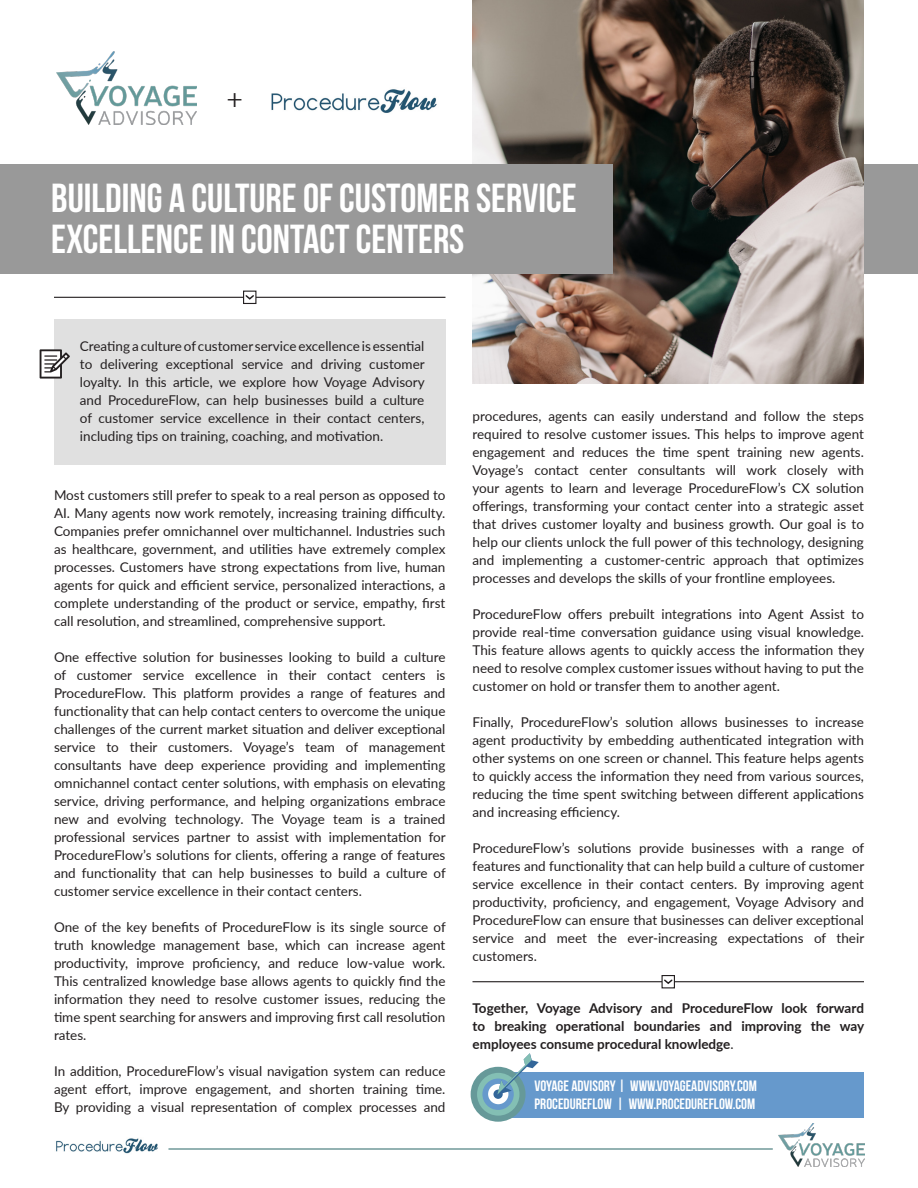
<style>
.page{position:relative;width:918px;height:1188px;background:#fff}
.page>*{position:absolute;margin:0;border:0;box-sizing:border-box;transform-origin:0 0}
.t1{font:40.5px/40.5px "Bebas Neue";color:#fff}
.t2{font:28.5px "Minion Pro";color:#231f20}
.t3{font:700 15px "Bebas Neue";color:#fff}
.t4{font:13.5px/18px "Lato";color:#231f20;text-align:justify}
.t5{font:700 13.5px/18px "Lato";color:#231f20;text-align:justify}
.s1{font-weight:400}
</style>
<div class="page">
<div style="left:492px;top:1073px;width:372px;height:45px;background:#69c"></div>
<div style="left:354px;top:165px;width:564px;height:109px;background:#999"></div>
<div style="left:54px;top:319px;width:392px;height:146px;background:#e0e0e0"></div>
<img style="left:57px;top:51px;width:139px;height:73px">
<img style="left:472px;top:0;width:392px;height:384px">
<div style="left:0;top:165px;width:612px;height:109px;background:#999"></div>
<hr style="left:54px;top:297px;width:392px;height:1px;background:#231f20">
<div style="left:243px;top:291px;width:13px;height:13px;border:1px solid #231f20"></div>
<svg style="left:244px;top:294px;width:11px;height:7px"></svg>
<svg style="left:40px;top:349px;width:30px;height:30px"></svg>
<img style="left:779px;top:1123px;width:85px;height:44px">
<hr style="left:168px;top:1148px;width:605px;height:2px;background:#709999">
<div style="left:471px;top:1067px;width:55px;height:55px;background:#699;border-radius:50%"></div>
<div style="left:477px;top:1073px;width:42px;height:43px;background:#83bfb4;border-radius:50%"></div>
<div style="left:482px;top:1079px;width:32px;height:31px;background:#69c;border-radius:50%"></div>
<div style="left:488px;top:1084px;width:20px;height:20px;background:#fff;border-radius:50%"></div>
<div style="left:493px;top:1090px;width:10px;height:9px;background:#369;border-radius:50%"></div>
<svg style="left:497px;top:1053px;width:42px;height:42px"></svg>
<img style="left:271px;top:89px;width:166px;height:24px">
<img style="left:56px;top:1138px;width:102px;height:16px">
<hr style="left:472px;top:981px;width:392px;height:1px;background:#231f20">
<div style="left:662px;top:975px;width:13px;height:13px;border:1px solid #231f20"></div>
<svg style="left:663px;top:978px;width:11px;height:7px"></svg>
<p class="t2" style="left:226px;top:79px;width:18px">+</p>
<p class="t1" style="left:51px;top:177px;width:527px">BUILDING A CULTURE OF CUSTOMER SERVICE<br>EXCELLENCE IN CONTACT CENTERS</p>
<p class="t4" style="left:80px;top:336px;width:346px">Creating a culture of customer service excellence is essential to delivering exceptional service and driving customer loyalty. In this article, we explore how Voyage Advisory and ProcedureFlow, can help businesses build a culture of customer service excellence in their contact centers, including tips on training, coaching, and motivation.</p>
<p class="t4" style="left:54px;top:486px;width:393px">Most customers still prefer to speak to a real person as opposed to AI. Many agents now work remotely, increasing training difficulty.<br>Companies prefer omnichannel over multichannel. Industries such as healthcare, government, and utilities have extremely complex processes. Customers have strong expectations from live, human agents for quick and efficient service, personalized interactions, a complete understanding of the product or service, empathy, first call resolution, and streamlined, comprehensive support.</p>
<p class="t4" style="left:54px;top:648px;width:393px">One effective solution for businesses looking to build a culture of customer service excellence in their contact centers is ProcedureFlow. This platform provides a range of features and functionality that can help contact centers to overcome the unique challenges of the current market situation and deliver exceptional service to their customers. Voyage’s team of management consultants have deep experience providing and implementing omnichannel contact center solutions, with emphasis on elevating service, driving performance, and helping organizations embrace new and evolving technology. The Voyage team is a trained professional services partner to assist with implementation for ProcedureFlow’s solutions for clients, offering a range of features and functionality that can help businesses to build a culture of customer service excellence in their contact centers.</p>
<p class="t4" style="left:54px;top:918px;width:393px">One of the key benefits of ProcedureFlow is its single source of truth knowledge management base, which can increase agent productivity, improve proficiency, and reduce low-value work.<br>This centralized knowledge base allows agents to quickly find the information they need to resolve customer issues, reducing the time spent searching for answers and improving first call resolution rates.</p>
<p class="t4" style="left:54px;top:1062px;width:393px">In addition, ProcedureFlow’s visual navigation system can reduce agent effort, improve engagement, and shorten training time.<br>By providing a visual representation of complex processes and</p>
<p class="t4" style="left:472px;top:406px;width:393px">procedures, agents can easily understand and follow the steps required to resolve customer issues. This helps to improve agent engagement and reduces the time spent training new agents.<br>Voyage’s contact center consultants will work closely with your agents to learn and leverage ProcedureFlow’s CX solution offerings, transforming your contact center into a strategic asset that drives customer loyalty and business growth. Our goal is to help our clients unlock the full power of this technology, designing and implementing a customer-centric approach that optimizes processes and develops the skills of your frontline employees.</p>
<p class="t4" style="left:472px;top:604px;width:393px">ProcedureFlow offers prebuilt integrations into Agent Assist to provide real-time conversation guidance using visual knowledge.<br>This feature allows agents to quickly access the information they need to resolve complex customer issues without having to put the customer on hold or transfer them to another agent.</p>
<p class="t4" style="left:472px;top:712px;width:393px">Finally, ProcedureFlow’s solution allows businesses to increase agent productivity by embedding authenticated integration with other systems on one screen or channel. This feature helps agents to quickly access the information they need from various sources, reducing the time spent switching between different applications and increasing efficiency.</p>
<p class="t4" style="left:472px;top:838px;width:393px">ProcedureFlow’s solutions provide businesses with a range of features and functionality that can help build a culture of customer service excellence in their contact centers. By improving agent productivity, proficiency, and engagement, Voyage Advisory and ProcedureFlow can ensure that businesses can deliver exceptional service and meet the ever-increasing expectations of their customers.</p>
<p class="t5" style="left:472px;top:999px;width:393px">Together, Voyage Advisory and ProcedureFlow look forward to breaking operational boundaries and improving the way employees consume procedural knowledge<span class="s1">.</span></p>
<p class="t3" style="left:535px;top:1078px;width:224px">VOYAGE ADVISORY | WWW.VOYAGEADVISORY.COM</p>
<p class="t3" style="left:535px;top:1096px;width:222px">PROCEDUREFLOW | WWW.PROCEDUREFLOW.COM</p>
</div>
